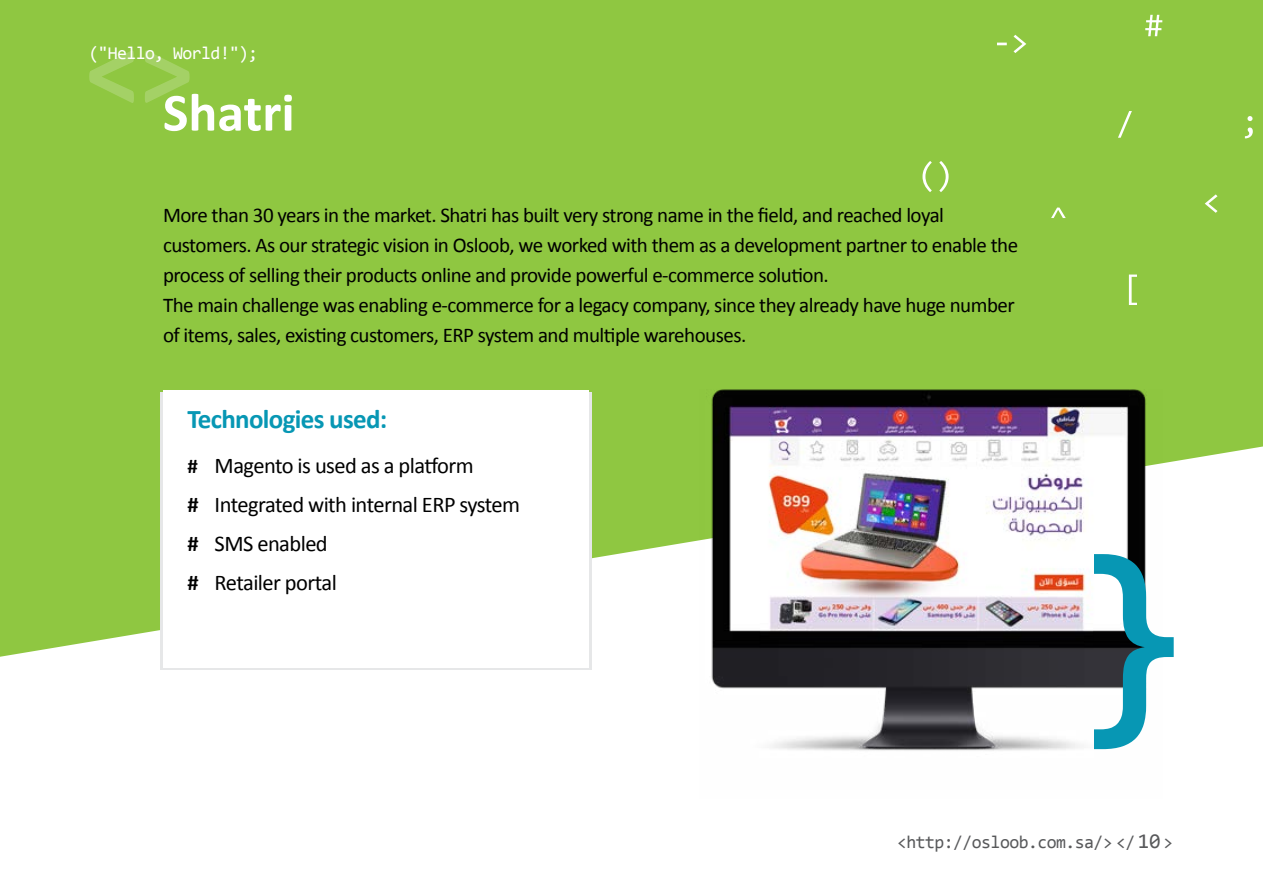
<style>
.page{position:relative;width:1263px;height:893px;background:#fff}
.page>*{position:absolute;margin:0;border:0;box-sizing:border-box;transform-origin:0 0}
.t1{font:700 215.25px "Consolas";color:#0797b4}
.t2{font:700 108px "Calibri";color:#fff}
.t3{font:700 54px "Calibri";color:#fff}
.t4{font:700 27px "Calibri";letter-spacing:-.025em;color:#0797b4}
.t5{font:22.5px "Calibri";letter-spacing:-.025em;color:#000}
.t6{font:700 22.5px "Calibri";color:#000}
.t7{font:21px/30px "Calibri";letter-spacing:-.025em;color:#000}
.t8{font:21px "Consolas";color:#58595b}
.t9{font:700 21px "Calibri";color:#000}
.t10{font:18px "Consolas";letter-spacing:-.03em;color:#58595b}
.t11{font:18px "Consolas";letter-spacing:-.03em;color:#fff}
.s1{font-size:18px}
</style>
<div class="page">
<div style="left:0;top:0;width:1263px;height:657px;background:#8fc741"></div>
<div style="left:160px;top:392px;width:432px;height:278px;background:#e6e7e8"></div>
<div style="left:163px;top:390px;width:426px;height:278px;background:#fff"></div>
<img style="left:699px;top:390px;width:463px;height:361px">
<svg style="left:1129px;top:275px;width:8px;height:30px"></svg>
<svg style="left:1245px;top:116px;width:8px;height:22px"></svg>
<svg style="left:1051px;top:208px;width:15px;height:10px"></svg>
<svg style="left:1145px;top:15px;width:17px;height:21px"></svg>
<svg style="left:1118px;top:111px;width:14px;height:27px"></svg>
<svg style="left:1205px;top:194px;width:12px;height:19px"></svg>
<svg style="left:922px;top:161px;width:26px;height:31px"></svg>
<svg style="left:997px;top:35px;width:29px;height:18px"></svg>
<p class="t11" style="left:89px;top:41px;width:77px">("Hello,</p>
<p class="t11" style="left:173px;top:41px;width:86px">World ;("!</p>
<h2 class="t2" style="left:86px;top:2px;width:109px">&lt;&gt;</h2>
<h3 class="t3" style="left:163px;top:78px;width:133px">Shatri</h3>
<p class="t7" style="left:163px;top:200px;width:857px">More than 30 years in the market. Shatri has built very strong name in the field, and reached loyal customers. As our strategic vision in Osloob, we worked with them as a development partner to enable the process of selling their products online and provide powerful -e commerce solution.<br>The main challenge was enabling -e commerce for a legacy company, since they already have huge number of items, sales, existing customers, ERP system and multiple warehouses.</p>
<p class="t4" style="left:188px;top:402px;width:201px">Technologies used:</p>
<p class="t9" style="left:188px;top:452px;width:12px">#</p>
<p class="t5" style="left:215px;top:451px;width:261px">Magento is used as a platform</p>
<p class="t6" style="left:188px;top:490px;width:13px">#</p>
<p class="t5" style="left:215px;top:490px;width:307px">Integrated with internal ERP system</p>
<p class="t6" style="left:188px;top:529px;width:13px">#</p>
<p class="t5" style="left:215px;top:529px;width:115px">SMS enabled</p>
<p class="t6" style="left:188px;top:568px;width:13px">#</p>
<p class="t5" style="left:215px;top:568px;width:124px">Retailer portal</p>
<h1 class="t1" style="left:1071px;top:499px;width:120px">{</h1>
<p class="t8" style="left:1138px;top:827px;width:37px">10<span class="s1">&lt;</span></p>
<p class="t10" style="left:897px;top:830px;width:240px">&lt;http://osloob.com. s a &lt;/ /&gt;</p>
</div>
